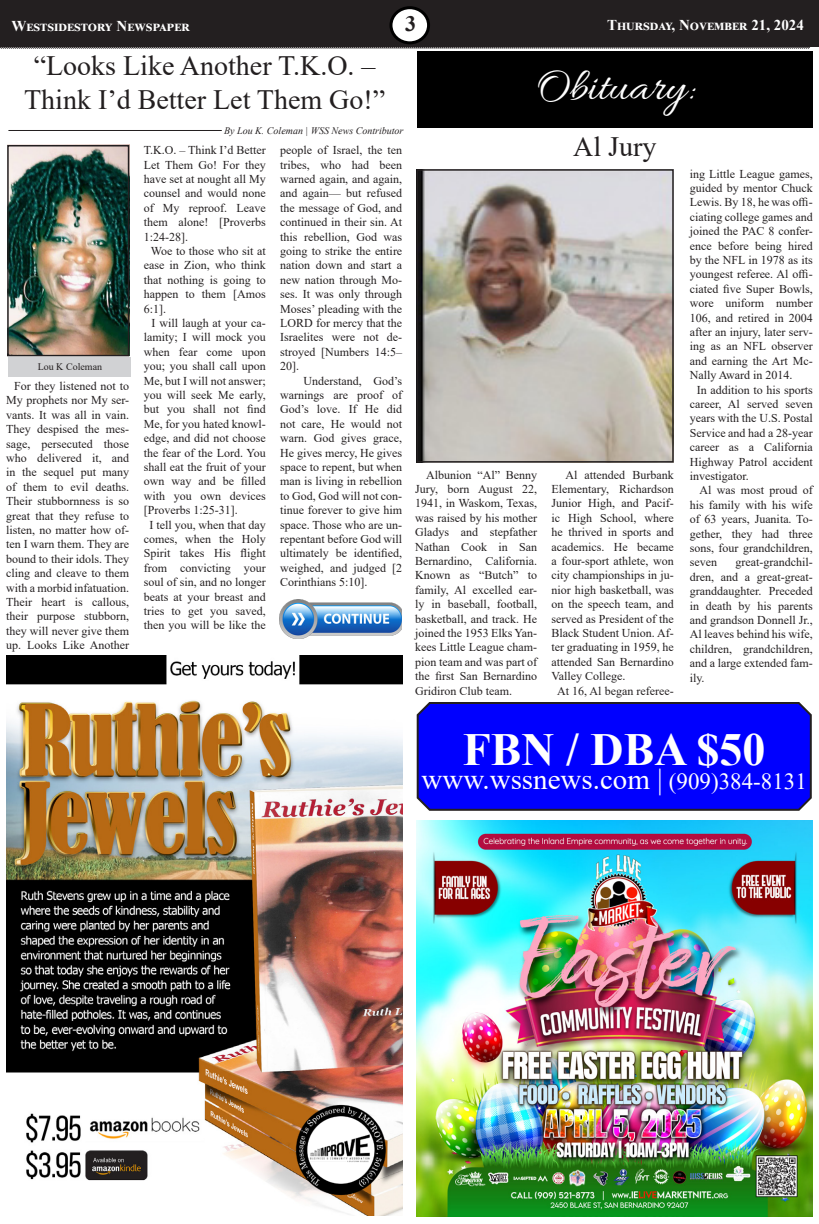
<style>
.page{position:relative;width:819px;height:1224px;background:#fff}
.page>*{position:absolute;margin:0;border:0;box-sizing:border-box;transform-origin:0 0}
.t1{font:47px "Allura";color:#fff}
.t2{font:700 46px "Times New Roman";color:#fff}
.t3{font:29px "Times New Roman";color:#fff}
.t4{font:28px/33.6px "Times New Roman";color:#231f20;text-align:center}
.t5{font:700 22px "Times New Roman";color:#231f20}
.t6{font:700 15px "Times New Roman";color:#fff}
.t7{font:12px/14.4px "Times New Roman";color:#231f20;text-align:justify}
.t8{font:italic 10px "Times New Roman";color:#231f20}
.t9{font:10px "Times New Roman";color:#231f20}
.s1{font-size:23px}
</style>
<div class="page">
<div style="left:0;top:0;width:819px;height:46px;background:#231f20"></div>
<svg style="left:0;top:44px;width:813px;height:5px"></svg>
<div style="left:391px;top:8px;width:38px;height:35px;background:#fff;border-radius:50%"></div>
<div style="left:389px;top:6px;width:41px;height:38px;border:3px solid #000;border-radius:50%"></div>
<hr style="left:8px;top:130px;width:214px;height:1px;background:#231f20">
<img style="left:10px;top:148px;width:116px;height:205px">
<div style="left:7px;top:145px;width:122px;height:211px;border:2px solid #231f20"></div>
<div style="left:9px;top:357px;width:122px;height:20px;background:#d1d2d4"></div>
<img style="left:6px;top:656px;width:396px;height:560px">
<img style="left:292px;top:1105px;width:98px;height:90px">
<img style="left:417px;top:821px;width:396px;height:396px">
<div style="left:417px;top:51px;width:396px;height:77px;background:#000"></div>
<img style="left:420px;top:172px;width:251px;height:288px">
<div style="left:417px;top:169px;width:257px;height:294px;border:2px solid #231f20"></div>
<div style="left:416px;top:702px;width:396px;height:109px;background:#00f"></div>
<img style="left:279px;top:600px;width:122px;height:38px">
<p class="t6" style="left:11px;top:15px;width:180px">Westsidestory Newspaper</p>
<h3 class="t5" style="left:405px;top:8px;width:12px">3</h3>
<p class="t6" style="left:607px;top:14px;width:198px">Thursday, November 21, 2024</p>
<p class="t4" style="left:24px;top:48px;width:363px">“Looks Like Another T.K.O. –<br>Think I’d Better Let Them Go!”</p>
<p class="t9" style="left:38px;top:360px;width:66px">Lou K Coleman</p>
<p class="t7" style="left:6px;top:378px;width:125px;text-indent:8px">For they listened not to My prophets nor My ser&shy;vants. It was all in vain.<br>They despised the mes&shy;sage, persecuted those who delivered it, and in the sequel put many of them to evil deaths.<br>Their stubbornness is so great that they refuse to listen, no matter how of&shy;ten I warn them. They are bound to their idols. They cling and cleave to them with a morbid infatuation.<br>Their heart is callous, their purpose stubborn, they will never give them up. Looks Like Another</p>
<p class="t8" style="left:224px;top:124px;width:181px">By Lou K. Coleman | WSS News Contributor</p>
<p class="t7" style="left:144px;top:143px;width:124px">T.K.O. – Think I’d Better Let Them Go! For they have set at nought all My counsel and would none of My reproof. Leave them alone! [Proverbs 1:24-28].</p>
<p class="t7" style="left:144px;top:243px;width:124px;text-indent:7px">Woe to those who sit at ease in Zion, who think that nothing is going to happen to them [Amos 6:1].</p>
<p class="t7" style="left:144px;top:315px;width:124px;text-indent:8px">I will laugh at your ca&shy;lamity; I will mock you when fear come upon you; you shall call upon Me, but I will not answer; you will seek Me early, but you shall not find Me, for you hated knowl&shy;edge, and did not choose the fear of the Lord. You shall eat the fruit of your own way and be filled with you own devices [Proverbs 1:25-31].</p>
<p class="t7" style="left:144px;top:517px;width:124px;text-align:center">I tell you, when that day comes, when the Holy<br>Spirit takes His flight from convicting your soul of sin, and no longer beats at your breast and tries to get you saved, then you will be like the</p>
<p class="t7" style="left:280px;top:143px;width:124px">people of Israel, the ten tribes, who had been warned again, and again, and again— but refused the message of God, and continued in their sin. At this rebellion, God was going to strike the entire nation down and start a new nation through Mo&shy;ses. It was only through Moses’ pleading with the LORD for mercy that the Israelites were not de&shy;stroyed [Numbers 14:5– 20].</p>
<p class="t7" style="left:280px;top:373px;width:124px;text-indent:23px">Understand, God’s warnings are proof of God’s love. If He did not care, He would not warn. God gives grace, He gives mercy, He gives space to repent, but when man is living in rebellion to God, God will not con&shy;tinue forever to give him space. Those who are un&shy;repentant before God will ultimately be identified, weighed, and judged [2<br>Corinthians 5:10].</p>
<p class="t1" style="left:536px;top:60px;width:159px">Obituary:</p>
<p class="t4" style="left:573px;top:129px;width:85px">Al Jury</p>
<p class="t7" style="left:415px;top:467px;width:124px;text-indent:11px">Albunion “Al” Benny Jury, born August 22, 1941, in Waskom, Texas, was raised by his mother Gladys and stepfather Nathan Cook in San Bernardino, California.<br>Known as “Butch” to family, Al excelled ear&shy;ly in baseball, football, basketball, and track. He joined the 1953 Elks Yan&shy;kees Little League cham&shy;pion team and was part of the first San Bernardino Gridiron Club team.</p>
<p class="t7" style="left:552px;top:467px;width:124px;text-indent:14px">Al attended Burbank Elementary, Richardson Junior High, and Pacif&shy;ic High School, where he thrived in sports and academics. He became a four-sport athlete, won city championships in ju&shy;nior high basketball, was on the speech team, and served as President of the Black Student Union. Af&shy;ter graduating in 1959, he attended San Bernardino Valley College.</p>
<p class="t7" style="left:557px;top:683px;width:118px">At 16, Al began referee-</p>
<p class="t7" style="left:690px;top:166px;width:125px">ing Little League games, guided by mentor Chuck Lewis. By 18, he was offi&shy;ciating college games and joined the PAC 8 confer&shy;ence before being hired by the NFL in 1978 as its youngest referee. Al offi&shy;ciated five Super Bowls, wore uniform number 106, and retired in 2004 after an injury, later serv&shy;ing as an NFL observer and earning the Art Mc-Nally Award in 2014.</p>
<p class="t7" style="left:690px;top:382px;width:125px;text-indent:7px">In addition to his sports career, Al served seven years with the U.S. Postal Service and had a 28-year career as a California Highway Patrol accident investigator.</p>
<p class="t7" style="left:690px;top:483px;width:125px;text-indent:10px">Al was most proud of his family with his wife of 63 years, Juanita. To&shy;gether, they had three sons, four grandchildren, seven</p>
<p class="t7" style="left:690px;top:555px;width:125px;text-indent:46px">great-grandchil&shy;dren, and a great-great&shy;granddaughter. Preceded in death by his parents and grandson Donnell Jr., Al leaves behind his wife, children, grandchildren, and a large extended fam&shy;ily.</p>
<p class="t2" style="left:463px;top:717px;width:304px">FBN / DBA $50</p>
<p class="t3" style="left:422px;top:759px;width:387px">www.wssnews.com | <span class="s1">(909)384-8131</span></p>
</div>
